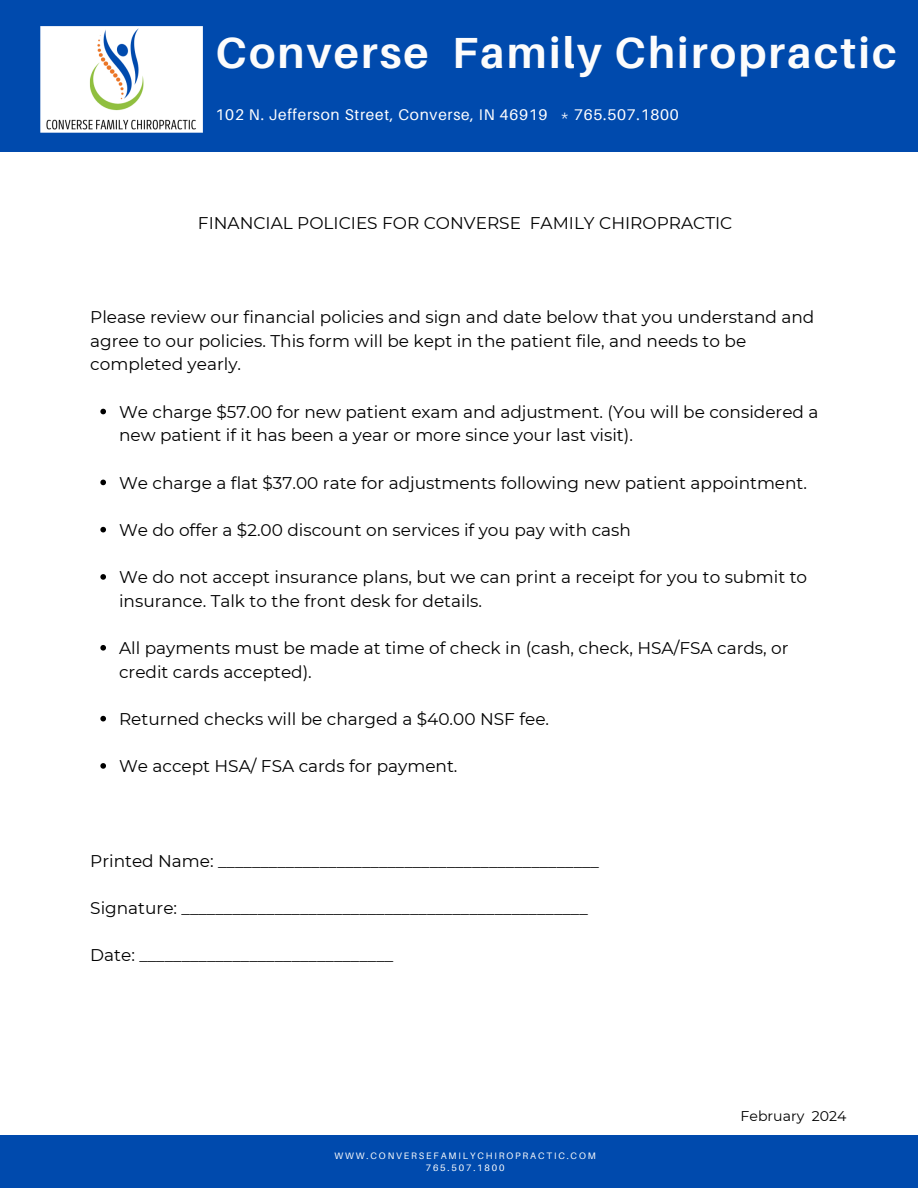
<style>
.page{position:relative;width:918px;height:1188px;background:#fff}
.page>*{position:absolute;margin:0;border:0;box-sizing:border-box;transform-origin:0 0}
.t1{font:700 43.65px "Aileron";letter-spacing:.05em;color:#fcfcfc}
.t2{font:16.95px/23.7px "Montserrat";color:#000}
.t3{font:15.45px "Aileron";letter-spacing:.05em;color:#fff}
.t4{font:14.1px "Montserrat";color:#000}
.t5{font:9.3px "Aileron";letter-spacing:.2em;color:#fcfcfc}
</style>
<div class="page">
<svg style="left:100px;top:409px;width:6px;height:5px"></svg>
<svg style="left:100px;top:480px;width:6px;height:5px"></svg>
<svg style="left:100px;top:527px;width:6px;height:5px"></svg>
<svg style="left:100px;top:574px;width:6px;height:6px"></svg>
<svg style="left:100px;top:645px;width:6px;height:6px"></svg>
<svg style="left:100px;top:716px;width:6px;height:5px"></svg>
<svg style="left:100px;top:763px;width:6px;height:6px"></svg>
<div style="left:0;top:0;width:918px;height:151px;background:#004aad"></div>
<div style="left:0;top:1135px;width:918px;height:53px;background:#004aad"></div>
<img style="left:41px;top:27px;width:162px;height:105px">
<h3 class="t1" style="left:216px;top:26px;width:215px">Converse</h3>
<h3 class="t1" style="left:452px;top:26px;width:446px">Family Chiropractic</h3>
<h4 class="t3" style="left:216px;top:106px;width:465px">102 N. Jefferson Street, Converse, IN 46919 * 765.507.1800</h4>
<p class="t2" style="left:198px;top:211px;width:536px">FINANCIAL POLICIES FOR CONVERSE FAMILY CHIROPRACTIC</p>
<p class="t2" style="left:90px;top:305px;width:726px">Please review our financial policies and sign and date below that you understand and agree to our policies. This form will be kept in the patient file, and needs to be completed yearly.</p>
<h1 class="t2" style="left:119px;top:400px;width:701px">We charge $57.00 for new patient exam and adjustment. (You will be considered a new patient if it has been a year or more since your last visit).</h1>
<h3 class="t2" style="left:119px;top:471px;width:690px">We charge a flat $37.00 rate for adjustments following new patient appointment.</h3>
<h2 class="t2" style="left:119px;top:518px;width:513px">We do offer a $2.00 discount on services if you pay with cash</h2>
<h3 class="t2" style="left:119px;top:565px;width:690px">We do not accept insurance plans, but we can print a receipt for you to submit to insurance. Talk to the front desk for details.</h3>
<p class="t2" style="left:119px;top:636px;width:671px">All payments must be made at time of check in (cash, check, HSA/FSA cards, or credit cards accepted).</p>
<p class="t2" style="left:119px;top:707px;width:432px">Returned checks will be charged a $40.00 NSF fee.</p>
<p class="t2" style="left:119px;top:754px;width:340px">We accept HSA/ FSA cards for payment.</p>
<p class="t2" style="left:90px;top:849px;width:510px">Printed Name: _____________________________________________</p>
<p class="t2" style="left:90px;top:896px;width:499px">Signature: ________________________________________________</p>
<p class="t2" style="left:90px;top:943px;width:305px">Date: ______________________________</p>
<p class="t5" style="left:334px;top:1150px;width:263px">WWW.CONVERSEFAMILYCHIROPRACTIC.COM</p>
<p class="t5" style="left:426px;top:1162px;width:80px">765.507.1800</p>
<h3 class="t4" style="left:741px;top:1107px;width:107px">February 2024</h3>
</div>
